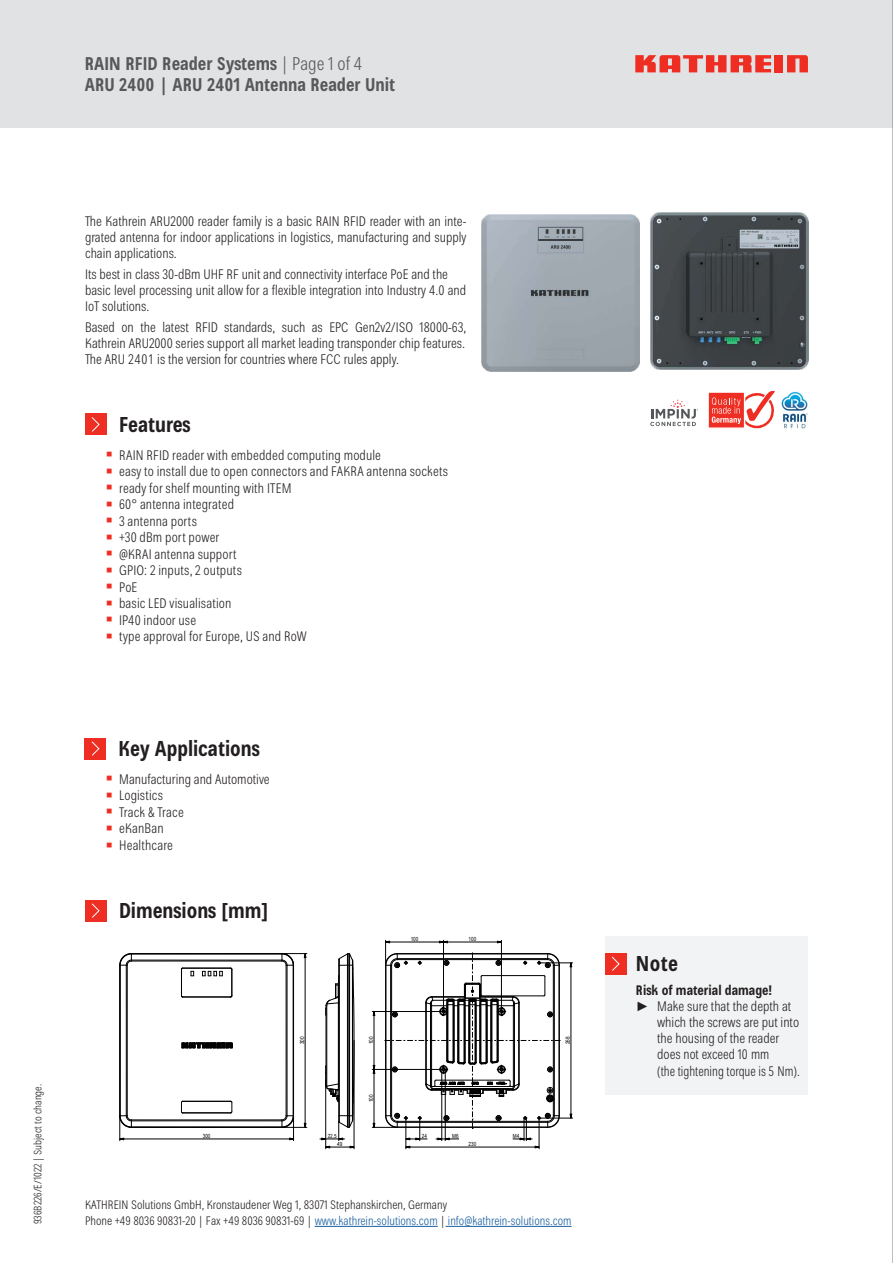
<style>
.page{position:relative;width:893px;height:1263px;background:#fff}
.page>*{position:absolute;margin:0;border:0;box-sizing:border-box;transform-origin:0 0}
.t1{font:700 condensed 21px "Kathrein 77";color:#231f20}
.t2{font:700 condensed 18px/21px "Kathrein 77";color:#57585a}
.t3{font:300 condensed 13.5px/16.2px "Kathrein 47";color:#231f20}
.t4{font:13.5px "Kathrein Office Cond";color:#231f20}
.t5{font:700 condensed 13.5px "Kathrein 77";color:#231f20}
.t6{font:300 condensed 12px/16.2px "Kathrein 47";color:#231f20}
.t7{font:300 condensed 10.5px "Kathrein 47";color:#231f20}
.t8{font:5.7px "Arial Narrow";color:#000}
.s1{font-family:"Kathrein 47";font-weight:300}
.s2{font-family:"Arial";font-weight:700;font-stretch:normal;font-size:18px;color:#ee2e22}
.s3{color:#175d9e}
.s4{font-family:"Arial";font-weight:400;font-stretch:normal}
</style>
<div class="page">
<div style="left:0;top:0;width:893px;height:128px;background:#e1e2e4"></div>
<div style="left:775px;top:55px;width:8px;height:17px;background:#ee2e22"></div>
<svg style="left:787px;top:55px;width:21px;height:17px"></svg>
<svg style="left:635px;top:55px;width:136px;height:17px"></svg>
<hr style="left:315px;top:1226px;width:123px;height:1px;background:#175d9e">
<hr style="left:445px;top:1226px;width:127px;height:1px;background:#175d9e">
<svg style="left:569px;top:963px;width:4px;height:5px"></svg>
<svg style="left:569px;top:1113px;width:4px;height:5px"></svg>
<hr style="left:119px;top:965px;width:1px;height:151px;background:#000">
<hr style="left:120px;top:965px;width:1px;height:151px;background:#000">
<hr style="left:131px;top:1127px;width:151px;height:1px;background:#000">
<hr style="left:183px;top:1112px;width:48px;height:1px;background:#000">
<hr style="left:183px;top:1101px;width:48px;height:1px;background:#000">
<hr style="left:183px;top:997px;width:48px;height:1px;background:#000">
<hr style="left:183px;top:996px;width:48px;height:1px;background:#000">
<svg style="left:202px;top:971px;width:21px;height:5px"></svg>
<svg style="left:191px;top:971px;width:3px;height:5px"></svg>
<hr style="left:183px;top:968px;width:48px;height:1px;background:#000">
<hr style="left:293px;top:965px;width:1px;height:151px;background:#000">
<hr style="left:131px;top:954px;width:151px;height:1px;background:#000">
<hr style="left:131px;top:953px;width:151px;height:1px;background:#000">
<svg style="left:230px;top:1101px;width:3px;height:12px"></svg>
<svg style="left:181px;top:1101px;width:2px;height:12px"></svg>
<svg style="left:230px;top:967px;width:3px;height:31px"></svg>
<svg style="left:181px;top:967px;width:2px;height:31px"></svg>
<hr style="left:287px;top:965px;width:1px;height:151px;background:#000">
<hr style="left:127px;top:965px;width:1px;height:151px;background:#000">
<hr style="left:131px;top:961px;width:151px;height:1px;background:#000">
<hr style="left:286px;top:965px;width:1px;height:151px;background:#000">
<hr style="left:131px;top:1120px;width:151px;height:1px;background:#000">
<hr style="left:126px;top:965px;width:1px;height:151px;background:#000">
<svg style="left:119px;top:953px;width:13px;height:13px"></svg>
<hr style="left:131px;top:960px;width:151px;height:1px;background:#000">
<hr style="left:120px;top:1139px;width:174px;height:1px;background:#000">
<svg style="left:119px;top:1115px;width:13px;height:26px"></svg>
<svg style="left:281px;top:1115px;width:26px;height:26px"></svg>
<svg style="left:281px;top:953px;width:26px;height:13px"></svg>
<hr style="left:305px;top:953px;width:1px;height:174px;background:#000">
<hr style="left:541px;top:1118px;width:32px;height:1px;background:#000">
<hr style="left:541px;top:962px;width:32px;height:1px;background:#000">
<hr style="left:571px;top:963px;width:1px;height:155px;background:#000">
<svg style="left:320px;top:953px;width:35px;height:196px"></svg>
<svg style="left:372px;top:940px;width:188px;height:209px"></svg>
<svg style="left:181px;top:1042px;width:52px;height:7px"></svg>
<hr style="left:892px;top:0;width:1px;height:1263px;background:#808285">
<img style="left:482px;top:214px;width:158px;height:158px">
<img style="left:651px;top:213px;width:157px;height:157px">
<div style="left:85px;top:414px;width:21px;height:21px;background:#ee2e22"></div>
<svg style="left:91px;top:417px;width:9px;height:15px"></svg>
<div style="left:85px;top:900px;width:21px;height:21px;background:#ee2e22"></div>
<svg style="left:91px;top:903px;width:9px;height:15px"></svg>
<div style="left:605px;top:936px;width:203px;height:159px;background:#f2f3f4"></div>
<div style="left:605px;top:953px;width:21px;height:21px;background:#ee2e22"></div>
<svg style="left:611px;top:956px;width:9px;height:15px"></svg>
<div style="left:85px;top:738px;width:21px;height:21px;background:#ee2e22"></div>
<svg style="left:91px;top:741px;width:9px;height:15px"></svg>
<img style="left:781px;top:391px;width:26px;height:37px">
<svg style="left:650px;top:391px;width:125px;height:38px"></svg>
<h2 class="t2" style="left:85px;top:55px;width:312px">RAIN RFID Reader Systems <span class="s1">| Page 1 of 4<br></span>ARU 2400 | ARU 2401 Antenna Reader Unit</h2>
<p class="t7" style="left:34px;top:1224px;width:142px;rotate:-90deg">936B226/E/1022 | Subject to change.</p>
<p class="t3" style="left:85px;top:214px;width:383px;text-align:justify">The Kathrein ARU2000 reader family is a basic RAIN RFID reader with an inte&shy;grated antenna for indoor applications in logistics, manufacturing and supply chain applications.</p>
<p class="t3" style="left:85px;top:267px;width:383px">Its best in class 30-dBm UHF RF unit and connectivity interface PoE and the basic level processing unit allow for a flexible integration into Industry 4.0 and<br>IoT solutions.</p>
<p class="t3" style="left:85px;top:320px;width:383px">Based on the latest RFID standards, such as EPC Gen2v2/ISO 18000-63,<br>Kathrein ARU2000 series support all market leading transponder chip features.</p>
<p class="t4" style="left:85px;top:354px;width:315px">The ARU 2401 is the version for countries where FCC rules apply.</p>
<h1 class="t1" style="left:119px;top:416px;width:73px">Features</h1>
<p class="t3" style="left:106px;top:448px;width:276px"><span class="s2">▪</span> RAIN RFID reader with embedded computing module</p>
<p class="t3" style="left:106px;top:464px;width:343px"><span class="s2">▪</span> easy to install due to open connectors and FAKRA antenna sockets</p>
<p class="t3" style="left:106px;top:481px;width:187px"><span class="s2">▪</span> ready for shelf mounting with ITEM</p>
<p class="t3" style="left:106px;top:497px;width:129px"><span class="s2">▪</span> 60° antenna integrated</p>
<p class="t3" style="left:106px;top:514px;width:92px"><span class="s2">▪</span> 3 antenna ports</p>
<p class="t3" style="left:106px;top:530px;width:115px"><span class="s2">▪</span> +30 dBm port power</p>
<p class="t3" style="left:106px;top:547px;width:132px"><span class="s2">▪</span> @KRAI antenna support</p>
<p class="t3" style="left:106px;top:563px;width:137px"><span class="s2">▪</span> GPIO: 2 inputs, 2 outputs</p>
<p class="t3" style="left:106px;top:580px;width:33px"><span class="s2">▪</span> PoE</p>
<p class="t3" style="left:106px;top:596px;width:127px"><span class="s2">▪</span> basic LED visualisation</p>
<p class="t3" style="left:106px;top:613px;width:91px"><span class="s2">▪</span> IP40 indoor use</p>
<p class="t3" style="left:106px;top:629px;width:202px"><span class="s2">▪</span> type approval for Europe, US and RoW</p>
<h1 class="t1" style="left:118px;top:740px;width:143px">Key Applications</h1>
<p class="t3" style="left:106px;top:772px;width:165px"><span class="s2">▪</span> Manufacturing and Automotive</p>
<p class="t3" style="left:106px;top:788px;width:58px"><span class="s2">▪</span> Logistics</p>
<p class="t3" style="left:106px;top:805px;width:79px"><span class="s2">▪</span> Track &amp; Trace</p>
<p class="t3" style="left:106px;top:821px;width:59px"><span class="s2">▪</span> eKanBan</p>
<p class="t3" style="left:106px;top:838px;width:68px"><span class="s2">▪</span> Healthcare</p>
<h1 class="t1" style="left:119px;top:902px;width:151px">Dimensions [mm]</h1>
<p class="t8" style="left:411px;top:937px;width:9px">100</p>
<p class="t8" style="left:469px;top:937px;width:9px">100</p>
<p class="t8" style="left:203px;top:1134px;width:9px">300</p>
<p class="t8" style="left:300px;top:1044px;width:9px;rotate:-90deg">300</p>
<p class="t8" style="left:328px;top:1134px;width:11px">22,5</p>
<p class="t8" style="left:337px;top:1142px;width:7px">49</p>
<p class="t8" style="left:369px;top:1044px;width:9px;rotate:-90deg">100</p>
<p class="t8" style="left:369px;top:1102px;width:9px;rotate:-90deg">100</p>
<p class="t8" style="left:422px;top:1134px;width:7px">24</p>
<p class="t8" style="left:513px;top:1134px;width:8px">M4</p>
<p class="t8" style="left:452px;top:1134px;width:8px">M6</p>
<p class="t8" style="left:469px;top:1142px;width:9px">230</p>
<p class="t8" style="left:566px;top:1044px;width:9px;rotate:-90deg">268</p>
<p class="t6" style="left:85px;top:1198px;width:488px">KATHREIN Solutions GmbH, Kronstaudener Weg 1, 83071 Stephanskirchen, Germany<br>Phone +49 8036 90831-20 | Fax +49 8036 90831-69 | <span class="s3">www.kathrein-solutions.com</span> | <span class="s3">info@kathrein-solutions.com</span></p>
<h1 class="t1" style="left:636px;top:955px;width:44px">Note</h1>
<p class="t5" style="left:636px;top:984px;width:138px">Risk of material damage!</p>
<p class="t3" style="left:657px;top:999px;width:144px;text-indent:-21px"><span class="s4">►</span> Make sure that the depth at which the screws are put into the housing of the reader does not exceed 10 mm<br>(the tightening torque is 5 Nm).</p>
</div>
